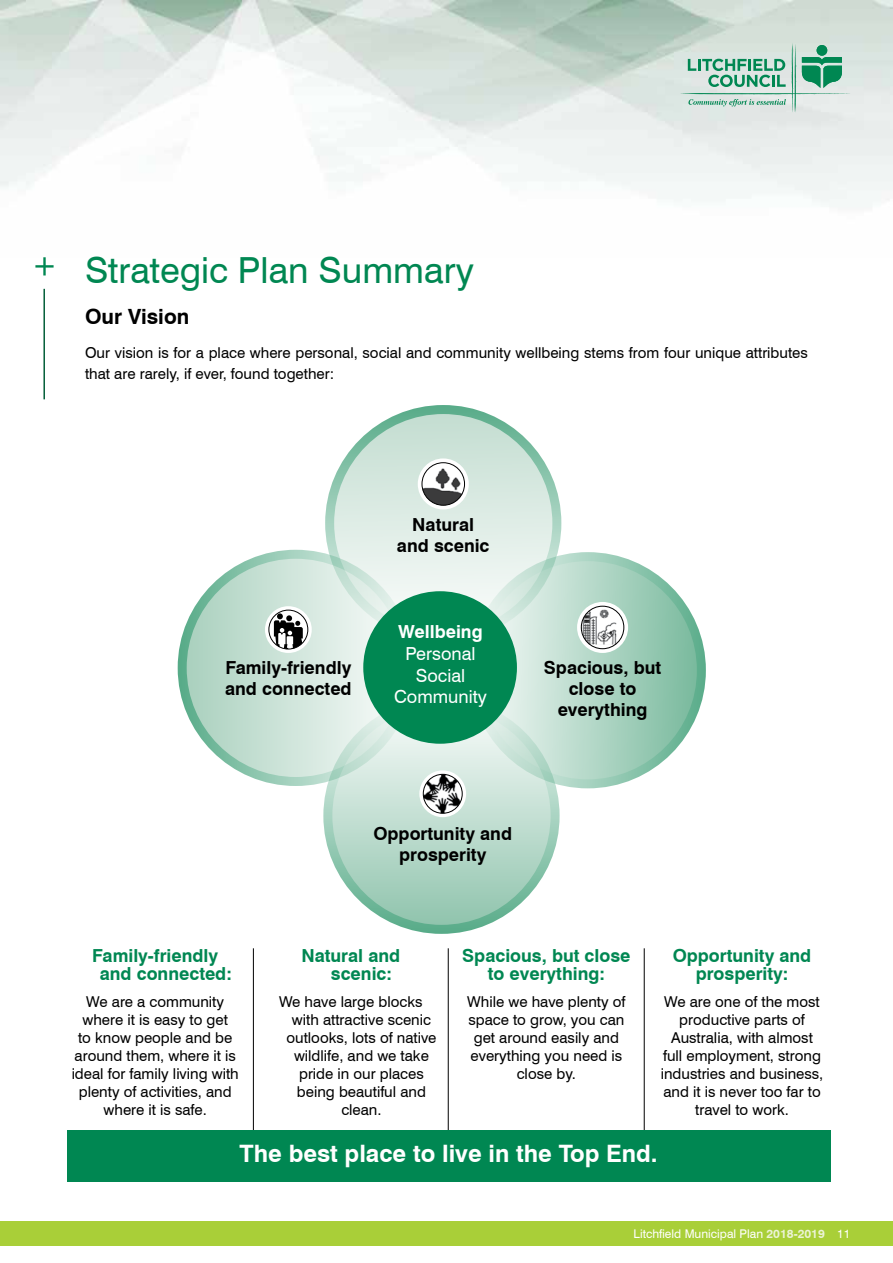
<style>
.page{position:relative;width:893px;height:1263px;background:#fff}
.page>*{position:absolute;margin:0;border:0;box-sizing:border-box;transform-origin:0 0}
.t1{font:36px "Swiss 721 BT";color:#008752}
.t2{font:700 24px "Swiss 721 BT";color:#fff}
.t3{font:700 21px "Swiss 721 BT";color:#000}
.t4{font:700 18px/18px "Swiss 721 BT";color:#008752}
.t5{font:700 18px/21px "Swiss 721 BT";color:#000;text-align:center}
.t6{font:18px/21.6px "Swiss 721 BT";color:#fff;text-align:center}
.t7{font:700 18px "Swiss 721 BT";color:#fff}
.t8{font:15px/18px "Swiss 721 BT";color:#000;text-align:center}
.t9{font:12px "Swiss 721 BT";color:#fff}
.s1{font-weight:700;color:#ebf3d5}
</style>
<div class="page">
<div style="left:0;top:1221px;width:893px;height:24px;background:#a9cf38"></div>
<svg style="left:680px;top:43px;width:170px;height:70px;background:#b0d2c5"></svg>
<svg style="left:35px;top:257px;width:19px;height:18px"></svg>
<hr style="left:43px;top:289px;width:2px;height:110px;background:#055f3a">
<svg style="left:330px;top:409px;width:227px;height:228px;background:#d7e9e0"></svg>
<div style="left:325px;top:405px;width:236px;height:236px;border:9px solid #57ab88;border-radius:50%"></div>
<svg style="left:474px;top:557px;width:227px;height:227px;background:#b0d6c5"></svg>
<div style="left:470px;top:552px;width:236px;height:236px;border:9px solid #57ab88;border-radius:50%"></div>
<hr style="left:253px;top:948px;width:1px;height:199px;background:#000">
<hr style="left:448px;top:948px;width:1px;height:199px;background:#000">
<svg style="left:182px;top:554px;width:227px;height:227px;background:#cae2d6"></svg>
<div style="left:178px;top:550px;width:236px;height:236px;border:9px solid #57ab88;border-radius:50%"></div>
<svg style="left:328px;top:702px;width:227px;height:227px;background:#bcdbce"></svg>
<div style="left:323px;top:698px;width:237px;height:236px;border:9px solid #57ab88;border-radius:50%"></div>
<div style="left:363px;top:591px;width:154px;height:153px;background:#008752;border-radius:50%"></div>
<hr style="left:644px;top:948px;width:1px;height:199px;background:#000">
<div style="left:67px;top:1130px;width:764px;height:52px;background:#008752"></div>
<svg style="left:577px;top:602px;width:51px;height:51px"></svg>
<img style="left:581px;top:609px;width:35px;height:35px">
<div style="left:581px;top:606px;width:43px;height:43px;border:1px solid #000;border-radius:50%"></div>
<div style="left:418px;top:458px;width:51px;height:51px;background:#fff;border-radius:50%"></div>
<img style="left:422px;top:464px;width:42px;height:41px">
<div style="left:422px;top:462px;width:43px;height:44px;border:1px solid #000;border-radius:50%"></div>
<svg style="left:419px;top:770px;width:47px;height:47px"></svg>
<img style="left:423px;top:774px;width:39px;height:39px;border-radius:19px">
<div style="left:423px;top:774px;width:40px;height:40px;border:1px solid #000;border-radius:50%"></div>
<svg style="left:265px;top:606px;width:47px;height:47px"></svg>
<svg style="left:274px;top:613px;width:29px;height:36px"></svg>
<div style="left:268px;top:610px;width:40px;height:39px;border:1px solid #000;border-radius:50%"></div>
<h1 class="t1" style="left:85px;top:248px;width:390px">Strategic Plan Summary</h1>
<h3 class="t3" style="left:85px;top:304px;width:106px">Our Vision</h3>
<p class="t8" style="left:85px;top:342px;width:724px;line-height:21px;text-align:left">Our vision is for a place where personal, social and community wellbeing stems from four unique attributes that are rarely, if ever, found together:</p>
<p class="t5" style="left:225px;top:657px;width:128px;text-align:left">Family-friendly and connected</p>
<p class="t5" style="left:397px;top:514px;width:94px">Natural and scenic</p>
<p class="t7" style="left:398px;top:621px;width:86px">Wellbeing</p>
<p class="t6" style="left:394px;top:643px;width:94px">Personal<br>Social<br>Community</p>
<p class="t5" style="left:544px;top:657px;width:119px">Spacious, but close to everything</p>
<p class="t5" style="left:373px;top:822px;width:140px">Opportunity and prosperity</p>
<p class="t4" style="left:100px;top:947px;width:134px;text-indent:-8px">Family-friendly and connected:</p>
<p class="t8" style="left:72px;top:992px;width:169px">We are a community where it is easy to get<br>to know people and be around them, where it is ideal for family living with plenty of activities, and where it is safe.</p>
<p class="t4" style="left:331px;top:947px;width:71px;text-indent:-30px">Natural and scenic:</p>
<p class="t8" style="left:279px;top:992px;width:145px">We have large blocks</p>
<p class="t8" style="left:292px;top:1010px;width:141px">with attractive scenic</p>
<p class="t8" style="left:286px;top:1028px;width:151px">outlooks, lots of native</p>
<p class="t8" style="left:294px;top:1046px;width:136px">wildlife, and we take</p>
<p class="t8" style="left:299px;top:1064px;width:126px">pride in our places</p>
<p class="t8" style="left:297px;top:1082px;width:130px">being beautiful and</p>
<p class="t8" style="left:341px;top:1100px;width:42px">clean.</p>
<p class="t4" style="left:462px;top:947px;width:170px;text-align:center">Spacious, but close to everything:</p>
<p class="t8" style="left:467px;top:992px;width:160px">While we have plenty of space to grow, you can get around easily and everything you need is close by.</p>
<p class="t4" style="left:673px;top:947px;width:140px;text-align:center">Opportunity and prosperity:</p>
<p class="t8" style="left:661px;top:992px;width:164px">We are one of the most productive parts of<br>Australia, with almost full employment, strong industries and business, and it is never too far to travel to work.</p>
<h2 class="t2" style="left:239px;top:1139px;width:420px">The best place to live in the Top End.</h2>
<p class="t9" style="left:634px;top:1226px;width:218px">Litchfield Municipal Plan <span class="s1">2018-2019</span> 11</p>
</div>
